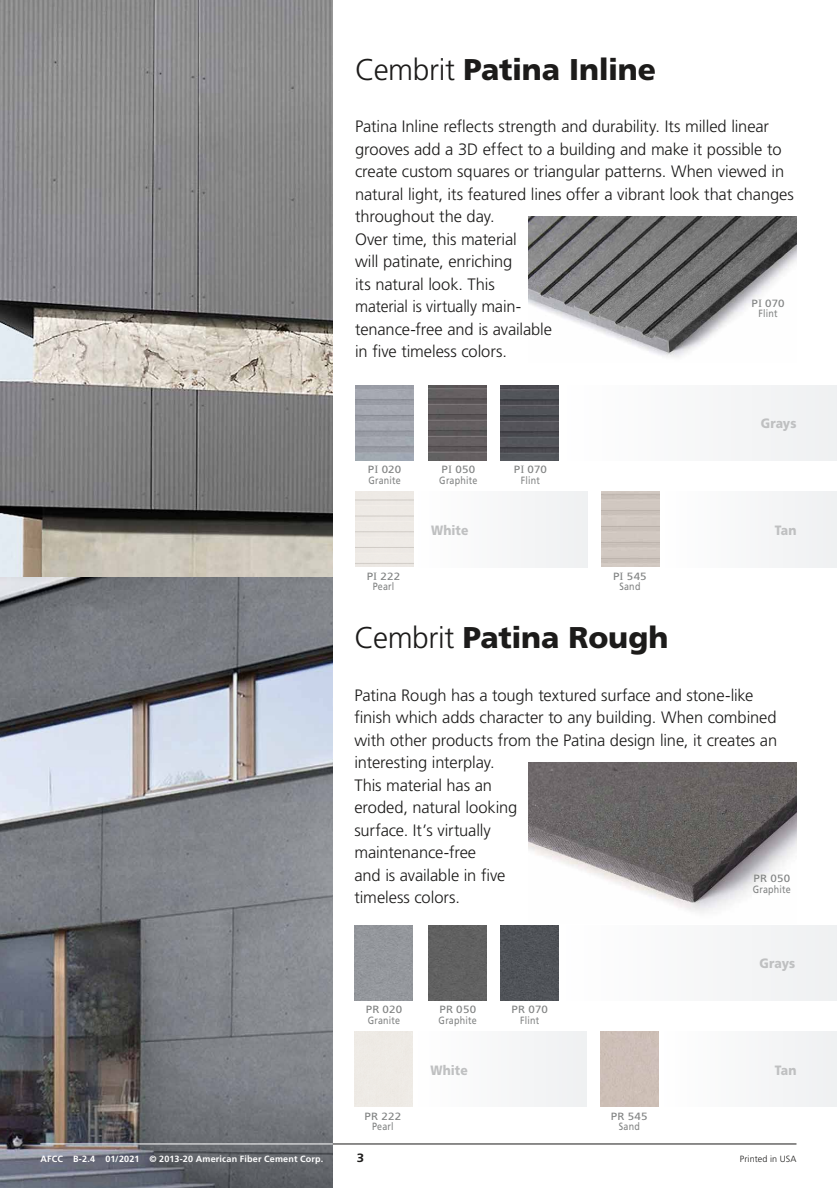
<style>
.page{position:relative;width:837px;height:1188px;background:#fff}
.page>*{position:absolute;margin:0;border:0;box-sizing:border-box;transform-origin:0 0}
.text_-_line_item_w_n{font:900 30px "Frutiger";letter-spacing:-.01em;color:#1c1b1a}
.product_text_above_s{font:300 16.5px/22.5px "Frutiger";letter-spacing:-.01em;color:#1c1b1a}
.text_-_line_item_w_n-2{font:300 16.5px/22.5px "Frutiger";letter-spacing:-.01em;color:#1c1b1a}
.swatch_name{font:900 13.5px "Frutiger";letter-spacing:.005em;color:#bfc0c1;scale:.9 1}
.Page___w_rule___text{font:700 12px "Frutiger";color:#1c1b1a;scale:1.1 1}
.swatch_OLD_name{font:10.5px "Frutiger";letter-spacing:.025em;color:#818383;scale:.85 1}
.swatch_name-2{font:10.5px "Frutiger";letter-spacing:.02em;color:#818383;scale:1.1 1}
.Page___w_rule___text-2{font:700 9px "Frutiger";letter-spacing:.025em;color:#fff}
.Page___w_rule___text-3{font:300 9px "Frutiger";letter-spacing:.015em;color:#1c1b1a}
.s1{font-weight:300}
.s2{font-family:"Stone Serif"}
</style>
<div class="page">
<div style="left:558px;top:925px;width:279px;height:75px;background:#f7f7f8"></div>
<div style="left:559px;top:385px;width:278px;height:76px;background:#f7f7f8"></div>
<div style="left:659px;top:1032px;width:178px;height:75px;background:#f7f7f8"></div>
<div style="left:659px;top:492px;width:178px;height:75px;background:#f7f7f8"></div>
<div style="left:412px;top:1032px;width:175px;height:75px;background:#f7f7f8"></div>
<div style="left:413px;top:492px;width:174px;height:75px;background:#f7f7f8"></div>
<img style="left:0;top:0;width:333px;height:1188px">
<img style="left:528px;top:762px;width:268px;height:151px">
<img style="left:528px;top:217px;width:269px;height:140px">
<div style="left:354px;top:925px;width:58px;height:75px;background:#94979c"></div>
<div style="left:428px;top:925px;width:58px;height:75px;background:#616161"></div>
<img style="left:429px;top:385px;width:58px;height:75px">
<div style="left:500px;top:925px;width:58px;height:75px;background:#4f5257"></div>
<img style="left:501px;top:385px;width:58px;height:75px">
<div style="left:601px;top:1032px;width:58px;height:75px;background:#cebfb7"></div>
<hr style="left:333px;top:1144px;width:463px;height:1px;background:#1c1b1a">
<hr style="left:40px;top:1144px;width:293px;height:1px;background:#fff">
<p class="Page___w_rule___text-2" style="left:40px;top:1153px;width:285px">AFCC B-2.4 01/2021 © 2013-20 American Fiber Cement Corp.</p>
<p class="text_-_line_item_w_n" style="left:355px;top:51px;width:303px"><span class="s1">Cembrit</span> Patina Inline</p>
<p class="product_text_above_s" style="left:355px;top:115px;width:440px">Patina Inline reflects strength and durability. Its milled linear grooves add a 3D effect to a building and make it possible to create custom squares or triangular patterns. When viewed in natural light, its featured lines offer a vibrant look that changes throughout the day.<br>Over time, this material<br>will patinate, enriching<br>its natural look. This<br>material is virtually main-<br>tenance-free and is available<br>in five timeless colors.</p>
<p class="swatch_name-2" style="left:752px;top:297px;width:32px">P<span class="s2">I</span> 070</p>
<p class="swatch_OLD_name" style="left:759px;top:307px;width:24px">Flint</p>
<p class="swatch_name-2" style="left:368px;top:463px;width:32px">P<span class="s2">I</span> 020</p>
<p class="swatch_OLD_name" style="left:368px;top:474px;width:40px">Granite</p>
<p class="swatch_name-2" style="left:367px;top:570px;width:32px">P<span class="s2">I</span> 222</p>
<p class="swatch_OLD_name" style="left:373px;top:580px;width:27px">Pearl</p>
<p class="swatch_name-2" style="left:442px;top:463px;width:32px">P<span class="s2">I</span> 050</p>
<p class="swatch_OLD_name" style="left:439px;top:474px;width:46px">Graphite</p>
<p class="swatch_name" style="left:431px;top:522px;width:43px">White</p>
<p class="swatch_name-2" style="left:514px;top:463px;width:32px">P<span class="s2">I</span> 070</p>
<p class="swatch_OLD_name" style="left:521px;top:474px;width:24px">Flint</p>
<p class="swatch_name-2" style="left:613px;top:570px;width:32px">P<span class="s2">I</span> 545</p>
<p class="swatch_OLD_name" style="left:619px;top:580px;width:26px">Sand</p>
<p class="swatch_name" style="left:761px;top:416px;width:41px">Grays</p>
<p class="swatch_name" style="left:775px;top:522px;width:26px">Tan</p>
<p class="text_-_line_item_w_n" style="left:354px;top:619px;width:315px"><span class="s1">Cembrit</span> Patina Rough</p>
<p class="text_-_line_item_w_n-2" style="left:354px;top:684px;width:424px">Patina Rough has a tough textured surface and stone-like finish which adds character to any building. When combined with other products from the Patina design line, it creates an interesting interplay.<br>This material has an<br>eroded, natural looking<br>surface. It’s virtually<br>maintenance-free<br>and is available in five<br>timeless colors.</p>
<p class="swatch_name-2" style="left:753px;top:872px;width:35px">PR 050</p>
<p class="swatch_OLD_name" style="left:753px;top:883px;width:46px">Graphite</p>
<p class="swatch_name-2" style="left:366px;top:1003px;width:35px">PR 020</p>
<p class="swatch_OLD_name" style="left:368px;top:1014px;width:40px">Granite</p>
<p class="swatch_name-2" style="left:365px;top:1110px;width:35px">PR 222</p>
<p class="swatch_OLD_name" style="left:372px;top:1120px;width:27px">Pearl</p>
<p class="swatch_name-2" style="left:439px;top:1003px;width:35px">PR 050</p>
<p class="swatch_OLD_name" style="left:439px;top:1014px;width:46px">Graphite</p>
<p class="swatch_name" style="left:430px;top:1062px;width:43px">White</p>
<p class="swatch_name-2" style="left:512px;top:1003px;width:34px">PR 070</p>
<p class="swatch_OLD_name" style="left:520px;top:1014px;width:24px">Flint</p>
<p class="swatch_name-2" style="left:611px;top:1110px;width:35px">PR 545</p>
<p class="swatch_OLD_name" style="left:619px;top:1120px;width:26px">Sand</p>
<p class="swatch_name" style="left:760px;top:955px;width:41px">Grays</p>
<p class="swatch_name" style="left:775px;top:1062px;width:26px">Tan</p>
<p class="Page___w_rule___text" style="left:357px;top:1150px;width:8px">3</p>
<p class="Page___w_rule___text-3" style="left:740px;top:1153px;width:58px">Printed in USA</p>
</div>
